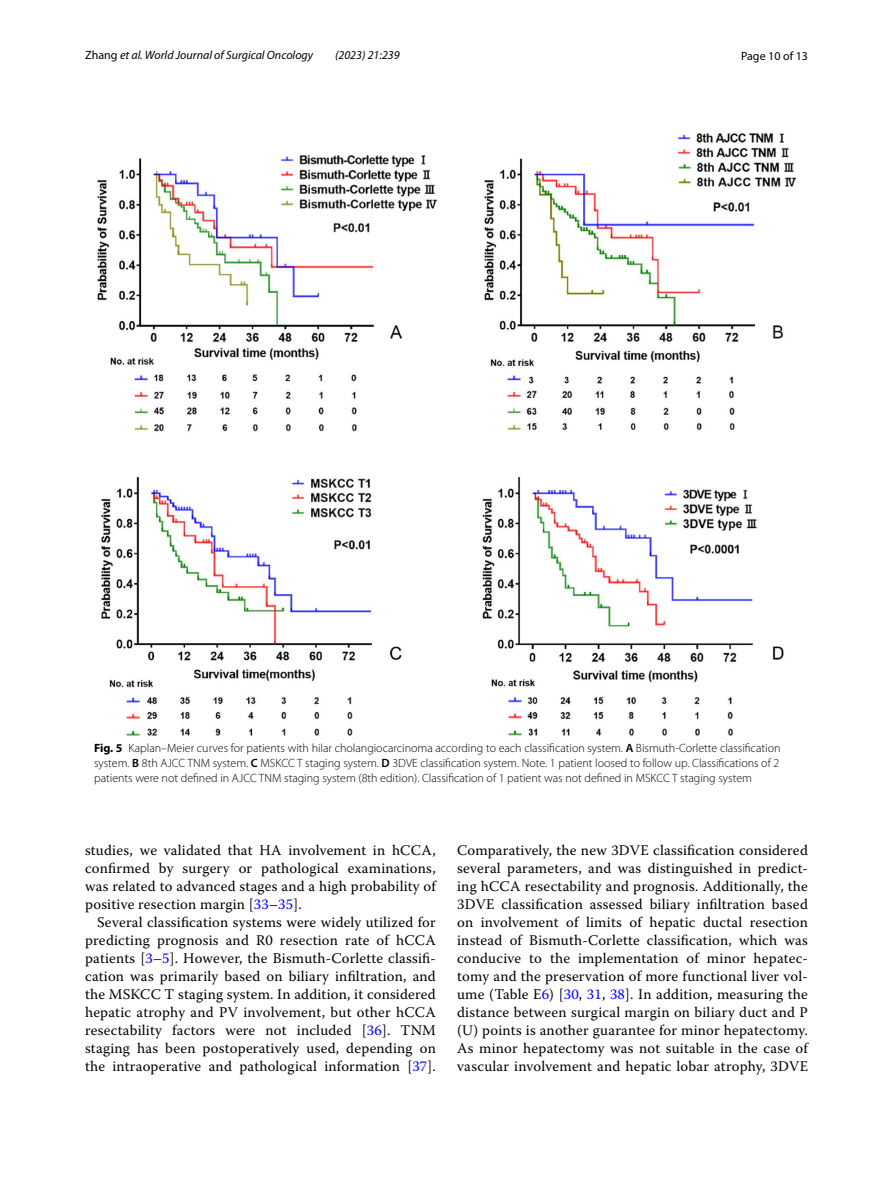
<style>
.page{position:relative;width:893px;height:1187px;background:#fff}
.page>*{position:absolute;margin:0;border:0;box-sizing:border-box;transform-origin:0 0}
.t1{font:14.7px/18px "Warnock Pro";letter-spacing:.015em;color:#000;text-align:justify}
.t2{font:300 12px/15px "Myriad Pro";color:#000;text-align:justify}
.t3{font:italic 12px "Myriad Pro";color:#000}
.t4{font:12px "Myriad Pro";color:#000}
.s1{font-style:normal}
.s2{font-weight:700}
.s3{font-weight:600}
.s4{color:#00f}
</style>
<div class="page">
<img style="left:97px;top:133px;width:700px;height:603px">
<p class="t3" style="left:85px;top:48px;width:230px"><span class="s1">Zhang</span> et al. World Journal of Surgical Oncology</p>
<p class="t3" style="left:335px;top:48px;width:66px">(2023) 21:239</p>
<p class="t4" style="left:741px;top:48px;width:68px">Page 10 of 13</p>
<p class="t2" style="left:94px;top:740px;width:688px"><span class="s2">Fig. 5</span> Kaplan–Meier curves for patients with hilar cholangiocarcinoma according to each classification system. <span class="s3">A</span> Bismuth-Corlette classification system. <span class="s3">B</span> 8th AJCC TNM system. <span class="s3">C</span> MSKCC T staging system. <span class="s3">D</span> 3DVE classification system. Note. 1 patient loosed to follow up. Classifications of 2 patients were not defined in AJCC TNM staging system (8th edition). Classification of 1 patient was not defined in MSKCC T staging system</p>
<p class="t1" style="left:85px;top:840px;width:352px">studies, we validated that HA involvement in hCCA, confirmed by surgery or pathological examinations, was related to advanced stages and a high probability of positive resection margin [<span class="s4">33</span>–<span class="s4">35</span>].</p>
<p class="t1" style="left:85px;top:912px;width:352px;text-indent:12px">Several classification systems were widely utilized for predicting prognosis and R0 resection rate of hCCA patients [<span class="s4">3</span>–<span class="s4">5</span>]. However, the Bismuth-Corlette classifi&shy;cation was primarily based on biliary infiltration, and the MSKCC T staging system. In addition, it considered hepatic atrophy and PV involvement, but other hCCA resectability factors were not included [<span class="s4">36</span>]. TNM staging has been postoperatively used, depending on the intraoperative and pathological information [<span class="s4">37</span>].</p>
<p class="t1" style="left:457px;top:840px;width:352px">Comparatively, the new 3DVE classification considered several parameters, and was distinguished in predict&shy;ing hCCA resectability and prognosis. Additionally, the 3DVE classification assessed biliary infiltration based on involvement of limits of hepatic ductal resection instead of Bismuth-Corlette classification, which was conducive to the implementation of minor hepatec&shy;tomy and the preservation of more functional liver vol&shy;ume (Table E<span class="s4">6</span>) [<span class="s4">30</span>, <span class="s4">31</span>, <span class="s4">38</span>]. In addition, measuring the distance between surgical margin on biliary duct and P (U) points is another guarantee for minor hepatectomy.<br>As minor hepatectomy was not suitable in the case of vascular involvement and hepatic lobar atrophy, 3DVE</p>
</div>
